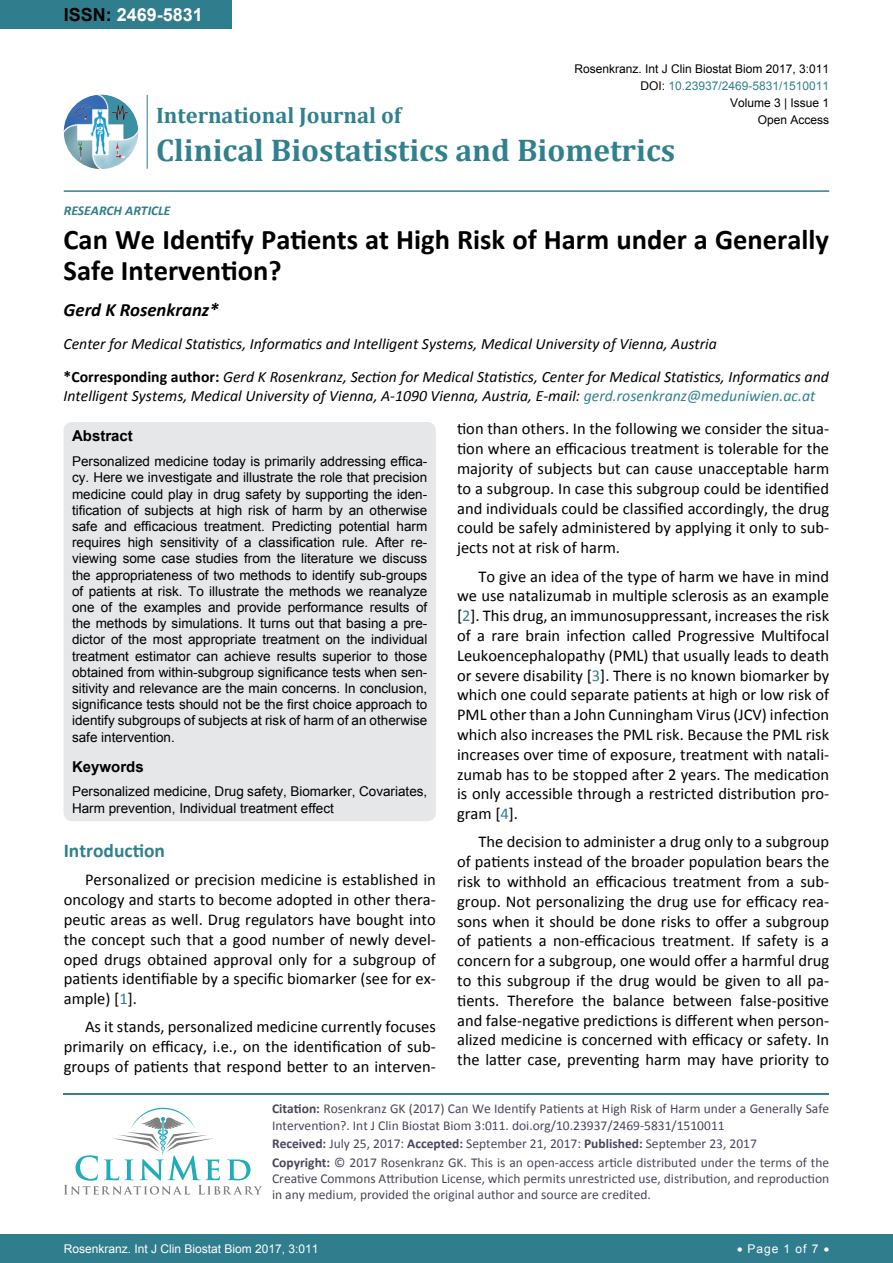
<style>
.page{position:relative;width:893px;height:1263px;background:#fff}
.page>*{position:absolute;margin:0;border:0;box-sizing:border-box;transform-origin:0 0}
.t1{font:700 31.5px "Cambria";color:#30808d}
.t2{font:700 28.5px/31.5px "Calibri";color:#000}
.t3{font:700 22.5px "Cambria";color:#30808d}
.t4{font:700 19.5px "Calibri";color:#30808d}
.t5{font:italic 700 18.75px "Calibri";color:#000}
.t6{font:700 18px "Arial";color:#fff}
.t7{font:16.5px/19.8px "Calibri";color:#000;text-align:justify}
.t8{font:italic 15.75px/33px "Calibri";color:#000}
.t9{font:700 15px "Arial";color:#000}
.t10{font:13.5px/16.2px "Arial";color:#000;text-align:justify}
.t11{font:13.5px/16.2px "Calibri";color:#47475c}
.t12{font:italic 700 13.5px "Calibri";color:#307d8d}
.t13{font:12px "Arial";color:#000}
.t14{font:12px "Arial";color:#fff}
.t15{font:12px "Arial";color:#30808d}
.s1{color:#000}
.s2{font-weight:700;font-style:normal}
.s3{color:#30808d}
.s4{font-weight:700}
</style>
<div class="page">
<div style="left:0;top:0;width:231px;height:28px;background:#307d8d"></div>
<img style="left:64px;top:95px;width:74px;height:74px;border-radius:37px">
<hr style="left:147px;top:95px;width:1px;height:74px;background:#307d8d">
<hr style="left:64px;top:190px;width:765px;height:2px;background:#307d8d">
<hr style="left:64px;top:1093px;width:765px;height:2px;background:#30808d">
<svg style="left:64px;top:1108px;width:198px;height:87px"></svg>
<div style="left:0;top:1234px;width:893px;height:29px;background:#307d8d"></div>
<div style="left:64px;top:422px;width:372px;height:399px;background:#e6e7e8;border-radius:9px"></div>
<p class="t6" style="left:64px;top:2px;width:141px"><span class="s1">ISSN:</span> 2469-5831</p>
<p class="t13" style="left:574px;top:60px;width:256px">Rosenkranz. Int J Clin Biostat Biom 2017, 3:011</p>
<p class="t15" style="left:640px;top:78px;width:190px"><span class="s1">DOI:</span> 10.23937/2469-5831/1510011</p>
<p class="t13" style="left:758px;top:112px;width:73px">Open Access</p>
<p class="t13" style="left:730px;top:95px;width:101px">Volume 3 | Issue 1</p>
<h3 class="t3" style="left:156px;top:100px;width:247px">International Journal of</h3>
<h1 class="t1" style="left:156px;top:128px;width:521px">Clinical Biostatistics and Biometrics</h1>
<p class="t12" style="left:64px;top:202px;width:108px">RESEARCH ARTICLE</p>
<h2 class="t2" style="left:64px;top:222px;width:767px">Can We Identify Patients at High Risk of Harm under a Generally<br>Safe Intervention?</h2>
<p class="t5" style="left:64px;top:298px;width:157px">Gerd K Rosenkranz*</p>
<p class="t8" style="left:64px;top:326px;width:767px">Center for Medical Statistics, Informatics and Intelligent Systems, Medical University of Vienna, Austria<br><span class="s2">*Corresponding author:</span> Gerd K Rosenkranz, Section for Medical Statistics, Center for Medical Statistics, Informatics and</p>
<p class="t8" style="left:64px;top:378px;width:753px">Intelligent Systems, Medical University of Vienna, A-1090 Vienna, Austria, E-mail: <span class="s3">gerd.rosenkranz@meduniwien.ac.at</span></p>
<p class="t9" style="left:72px;top:426px;width:62px">Abstract</p>
<p class="t10" style="left:72px;top:453px;width:357px">Personalized medicine today is primarily addressing effica&shy;cy. Here we investigate and illustrate the role that precision medicine could play in drug safety by supporting the iden&shy;tification of subjects at high risk of harm by an otherwise safe and efficacious treatment. Predicting potential harm requires high sensitivity of a classification rule. After re&shy;viewing some case studies from the literature we discuss the appropriateness of two methods to identify sub-groups of patients at risk. To illustrate the methods we reanalyze one of the examples and provide performance results of the methods by simulations. It turns out that basing a pre&shy;dictor of the most appropriate treatment on the individual treatment estimator can achieve results superior to those obtained from within-subgroup significance tests when sen&shy;sitivity and relevance are the main concerns. In conclusion, significance tests should not be the first choice approach to identify subgroups of subjects at risk of harm of an otherwise safe intervention.</p>
<p class="t9" style="left:72px;top:756px;width:73px">Keywords</p>
<p class="t10" style="left:72px;top:784px;width:357px">Personalized medicine, Drug safety, Biomarker, Covariates,<br>Harm prevention, Individual treatment effect</p>
<p class="t4" style="left:64px;top:838px;width:103px">Introduction</p>
<p class="t7" style="left:64px;top:870px;width:374px;text-indent:21px">Personalized or precision medicine is established in oncology and starts to become adopted in other thera&shy;peutic areas as well. Drug regulators have bought into the concept such that a good number of newly devel&shy;oped drugs obtained approval only for a subgroup of patients identifiable by a specific biomarker (see for ex&shy;ample) [<span class="s3">1</span>].</p>
<p class="t7" style="left:64px;top:1017px;width:374px;text-indent:21px">As it stands, personalized medicine currently focuses primarily on efficacy, i.e., on the identification of sub&shy;groups of patients that respond better to an interven-</p>
<p class="t7" style="left:457px;top:419px;width:374px">tion than others. In the following we consider the situa&shy;tion where an efficacious treatment is tolerable for the majority of subjects but can cause unacceptable harm to a subgroup. In case this subgroup could be identified and individuals could be classified accordingly, the drug could be safely administered by applying it only to sub&shy;jects not at risk of harm.</p>
<p class="t7" style="left:457px;top:566px;width:374px;text-indent:21px">To give an idea of the type of harm we have in mind we use natalizumab in multiple sclerosis as an example [<span class="s3">2</span>]. This drug, an immunosuppressant, increases the risk of a rare brain infection called Progressive Multifocal Leukoencephalopathy (PML) that usually leads to death or severe disability [<span class="s3">3</span>]. There is no known biomarker by which one could separate patients at high or low risk of PML other than a John Cunningham Virus (JCV) infection which also increases the PML risk. Because the PML risk increases over time of exposure, treatment with natali&shy;zumab has to be stopped after 2 years. The medication is only accessible through a restricted distribution pro&shy;gram [<span class="s3">4</span>].</p>
<p class="t7" style="left:457px;top:832px;width:374px;text-indent:21px">The decision to administer a drug only to a subgroup of patients instead of the broader population bears the risk to withhold an efficacious treatment from a sub&shy;group. Not personalizing the drug use for efficacy rea&shy;sons when it should be done risks to offer a subgroup of patients a non-efficacious treatment. If safety is a concern for a subgroup, one would offer a harmful drug to this subgroup if the drug would be given to all pa&shy;tients. Therefore the balance between false-positive and false-negative predictions is different when person&shy;alized medicine is concerned with efficacy or safety. In the latter case, preventing harm may have priority to</p>
<p class="t11" style="left:272px;top:1101px;width:559px"><span class="s4">Citation:</span> Rosenkranz GK (2017) Can We Identify Patients at High Risk of Harm under a Generally Safe<br>Intervention?. Int J Clin Biostat Biom 3:011. doi.org/10.23937/2469-5831/1510011</p>
<p class="t11" style="left:272px;top:1134px;width:559px;line-height:18.6px"><span class="s4">Received:</span> July 25, 2017: <span class="s4">Accepted:</span> September 21, 2017: <span class="s4">Published:</span> September 23, 2017<br><span class="s4">Copyright:</span> © 2017 Rosenkranz GK. This is an open-access article distributed under the terms of the</p>
<p class="t11" style="left:272px;top:1170px;width:559px">Creative Commons Attribution License, which permits unrestricted use, distribution, and reproduction in any medium, provided the original author and source are credited.</p>
<p class="t14" style="left:64px;top:1241px;width:256px">Rosenkranz. Int J Clin Biostat Biom 2017, 3:011</p>
<p class="t14" style="left:737px;top:1241px;width:94px">• Page 1 of 7 •</p>
</div>
